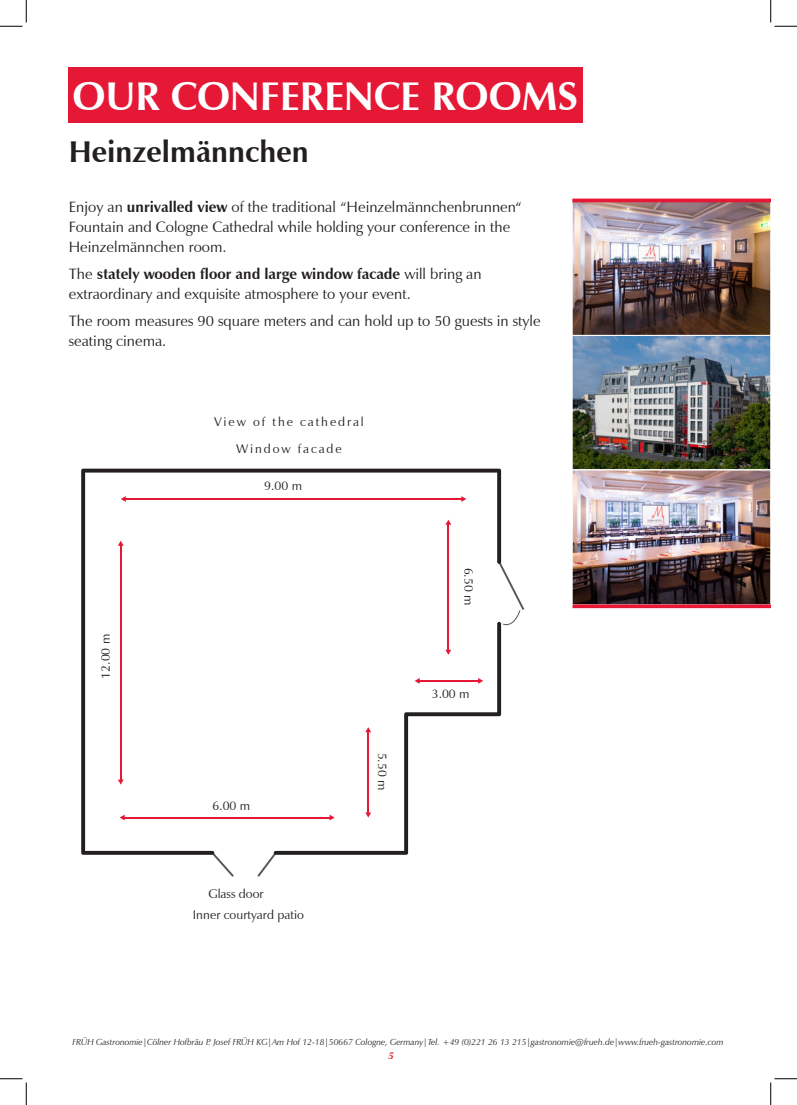
<style>
.page{position:relative;width:797px;height:1105px;background:#fff}
.page>*{position:absolute;margin:0;border:0;box-sizing:border-box;transform-origin:0 0}
.t1{font:700 40px "Zapf Humanist 601 BT";color:#fff}
.t2{font:700 30px "Zapf Humanist 601 BT";color:#231f20}
.t3{font:15px/20px "Zapf Humanist 601 BT";color:#231f20}
.t4{font:12.5px "Zapf Humanist 601 BT";color:#231f20}
.t5{font:12.5px/27.1px "Zapf Humanist 601 BT";letter-spacing:.15em;color:#231f20;text-align:center}
.t6{font:italic 700 10px "Zapf Humanist 601 BT";color:#e51836}
.t7{font:italic 8.75px "Zapf Humanist 601 BT";color:#231f20}
.s1{font-weight:700}
</style>
<div class="page">
<svg style="left:257px;top:855px;width:19px;height:22px"></svg>
<svg style="left:213px;top:855px;width:21px;height:22px"></svg>
<svg style="left:501px;top:561px;width:23px;height:66px"></svg>
<svg style="left:81px;top:469px;width:420px;height:386px"></svg>
<svg style="left:274px;top:622px;width:227px;height:233px"></svg>
<img style="left:574px;top:202px;width:194px;height:132px">
<div style="left:572px;top:200px;width:198px;height:136px;border:1px solid #fff"></div>
<img style="left:574px;top:337px;width:194px;height:131px">
<div style="left:572px;top:335px;width:198px;height:135px;border:1px solid #fff"></div>
<img style="left:574px;top:472px;width:194px;height:131px">
<div style="left:572px;top:470px;width:198px;height:135px;border:1px solid #fff"></div>
<hr style="left:572px;top:199px;width:198px;height:3px;background:#e51836">
<svg style="left:572px;top:604px;width:198px;height:4px"></svg>
<div style="left:69px;top:67px;width:514px;height:56px;background:#e51836"></div>
<svg style="left:0;top:0;width:27px;height:27px"></svg>
<svg style="left:0;top:1078px;width:27px;height:27px"></svg>
<svg style="left:770px;top:0;width:27px;height:27px"></svg>
<svg style="left:770px;top:1078px;width:27px;height:27px"></svg>
<h1 class="t1" style="left:72px;top:80px;width:507px">OUR CONFERENCE ROOMS</h1>
<h2 class="t2" style="left:69px;top:139px;width:241px">Heinzelmännchen</h2>
<p class="t3" style="left:69px;top:199px;width:454px">Enjoy an <span class="s1">unrivalled view</span> of the traditional “Heinzelmännchenbrunnen“<br>Fountain and Cologne Cathedral while holding your conference in the<br>Heinzelmännchen room.</p>
<p class="t3" style="left:69px;top:266px;width:414px">The <span class="s1">stately wooden floor and large window facade</span> will bring an extraordinary and exquisite atmosphere to your event.</p>
<p class="t3" style="left:69px;top:313px;width:473px">The room measures 90 square meters and can hold up to 50 guests in style seating cinema.</p>
<p class="t5" style="left:214px;top:409px;width:151px">View of the cathedral<br>Window facade</p>
<p class="t4" style="left:101px;top:679px;width:46px;rotate:-90deg">12.00 m</p>
<p class="t4" style="left:264px;top:481px;width:39px">9.00 m</p>
<p class="t4" style="left:212px;top:801px;width:39px">6.00 m</p>
<p class="t4" style="left:208px;top:889px;width:57px">Glass door</p>
<p class="t4" style="left:193px;top:910px;width:113px">Inner courtyard patio</p>
<p class="t4" style="left:387px;top:752px;width:39px;rotate:90deg">5.50 m</p>
<p class="t4" style="left:474px;top:567px;width:39px;rotate:90deg">6.50 m</p>
<p class="t4" style="left:432px;top:688px;width:39px">3.00 m</p>
<p class="t7" style="left:72px;top:1038px;width:652px">FRÜH Gastronomie|Cölner Hofbräu P. Josef FRÜH KG|Am Hof 12-18|50667 Cologne, Germany|Tel. +49 (0)221 26 13 215|gastronomie@frueh.de|www.frueh-gastronomie.com</p>
<p class="t6" style="left:388px;top:1049px;width:7px">5</p>
</div>
